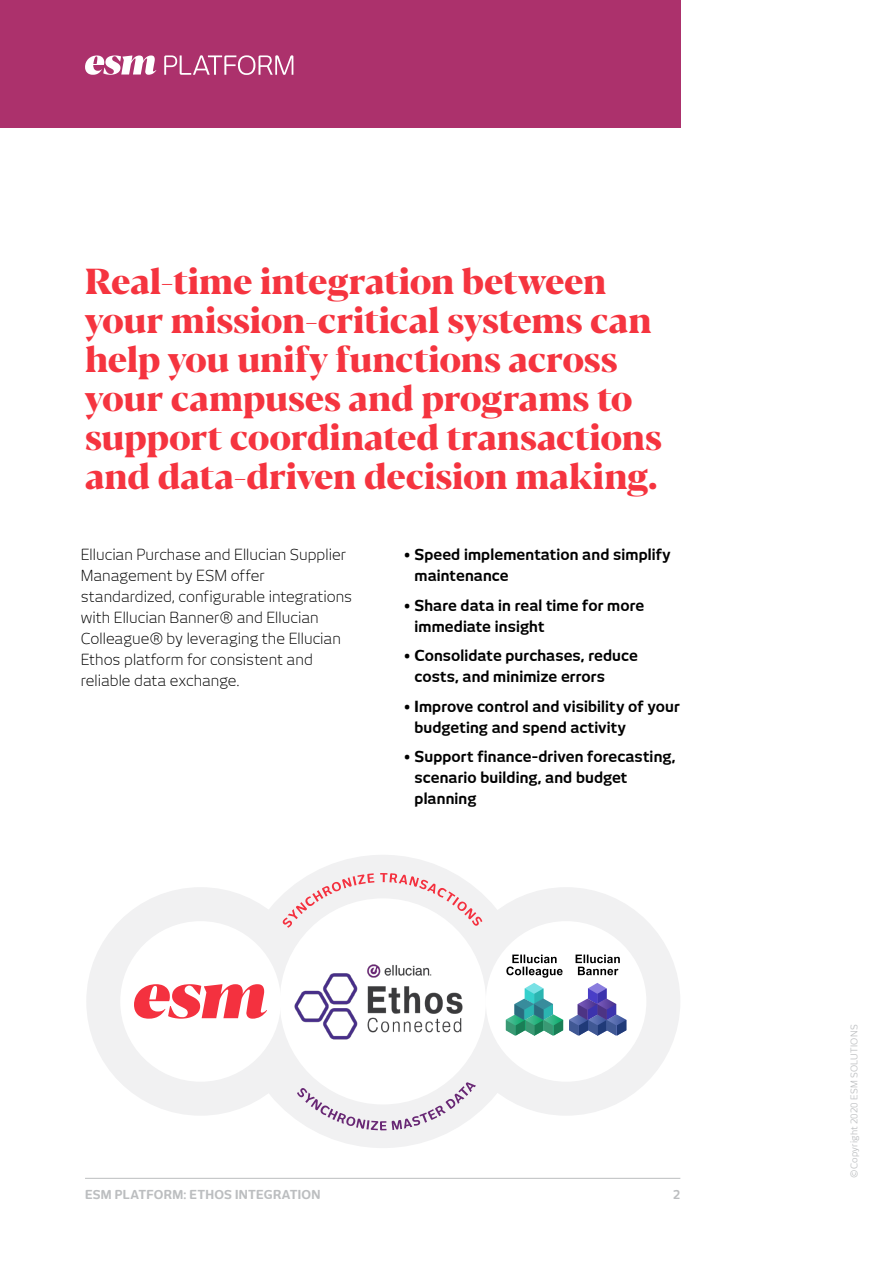
<style>
.page{position:relative;width:893px;height:1263px;background:#fff}
.page>*{position:absolute;margin:0;border:0;box-sizing:border-box;transform-origin:0 0}
.t1{font:700 expanded 36px/39px "Blacker Pro Dis";letter-spacing:-.01em;color:#f5343f}
.t2{font:700 15px/21px "New June";letter-spacing:.005em;color:#000}
.t3{font:300 15px/21px "New June";letter-spacing:.005em;color:#000}
.t4{font:700 12.15px "New June";letter-spacing:.015em;color:#bcbec0}
.t5{font:9.15px "New June";letter-spacing:.025em;color:#bcbec0}
</style>
<div class="page">
<hr style="left:85px;top:1178px;width:595px;height:1px;background:#bcbec0">
<div style="left:0;top:0;width:680px;height:128px;background:#ac316c"></div>
<div style="left:236px;top:855px;width:294px;height:293px;background:#f1f1f2;border-radius:50%"></div>
<div style="left:452px;top:887px;width:228px;height:229px;background:#f1f1f2;border-radius:50%"></div>
<div style="left:86px;top:887px;width:229px;height:229px;background:#f1f1f2;border-radius:50%"></div>
<div style="left:280px;top:898px;width:206px;height:206px;background:#fff;border-radius:50%"></div>
<div style="left:486px;top:921px;width:160px;height:161px;background:#fff;border-radius:50%"></div>
<div style="left:120px;top:921px;width:161px;height:161px;background:#fff;border-radius:50%"></div>
<img style="left:290px;top:962px;width:189px;height:94px">
<svg style="left:134px;top:984px;width:133px;height:35px"></svg>
<svg style="left:506px;top:954px;width:57px;height:82px"></svg>
<svg style="left:569px;top:983px;width:57px;height:53px"></svg>
<svg style="left:576px;top:954px;width:44px;height:21px"></svg>
<svg style="left:297px;top:1082px;width:179px;height:48px"></svg>
<svg style="left:283px;top:873px;width:199px;height:55px"></svg>
<svg style="left:85px;top:55px;width:208px;height:20px"></svg>
<h1 class="t1" style="left:85px;top:259px;width:578px">Real-time integration between your mission-critical systems can help you unify functions across your campuses and programs to support coordinated transactions and data-driven decision making.</h1>
<p class="t3" style="left:81px;top:544px;width:273px">Ellucian Purchase and Ellucian Supplier Management by ESM offer standardized, configurable integrations with Ellucian Banner® and Ellucian Colleague® by leveraging the Ellucian Ethos platform for consistent and reliable data exchange.</p>
<p class="t2" style="left:414px;top:544px;width:258px;text-indent:-11px">• Speed implementation and simplify maintenance</p>
<p class="t2" style="left:414px;top:595px;width:231px;text-indent:-11px">• Share data in real time for more immediate insight</p>
<p class="t2" style="left:414px;top:645px;width:225px;text-indent:-11px">• Consolidate purchases, reduce costs, and minimize errors</p>
<p class="t2" style="left:414px;top:696px;width:267px;text-indent:-11px">• Improve control and visibility of your budgeting and spend activity</p>
<p class="t2" style="left:414px;top:746px;width:263px;text-indent:-11px">• Support finance-driven forecasting, scenario building, and budget planning</p>
<p class="t4" style="left:85px;top:1187px;width:237px">ESM PLATFORM: ETHOS INTEGRATION</p>
<p class="t4" style="left:673px;top:1187px;width:9px">2</p>
<p class="t5" style="left:849px;top:1178px;width:155px;rotate:-90deg">©Copyright 2020 ESM SOLUTIONS</p>
</div>
